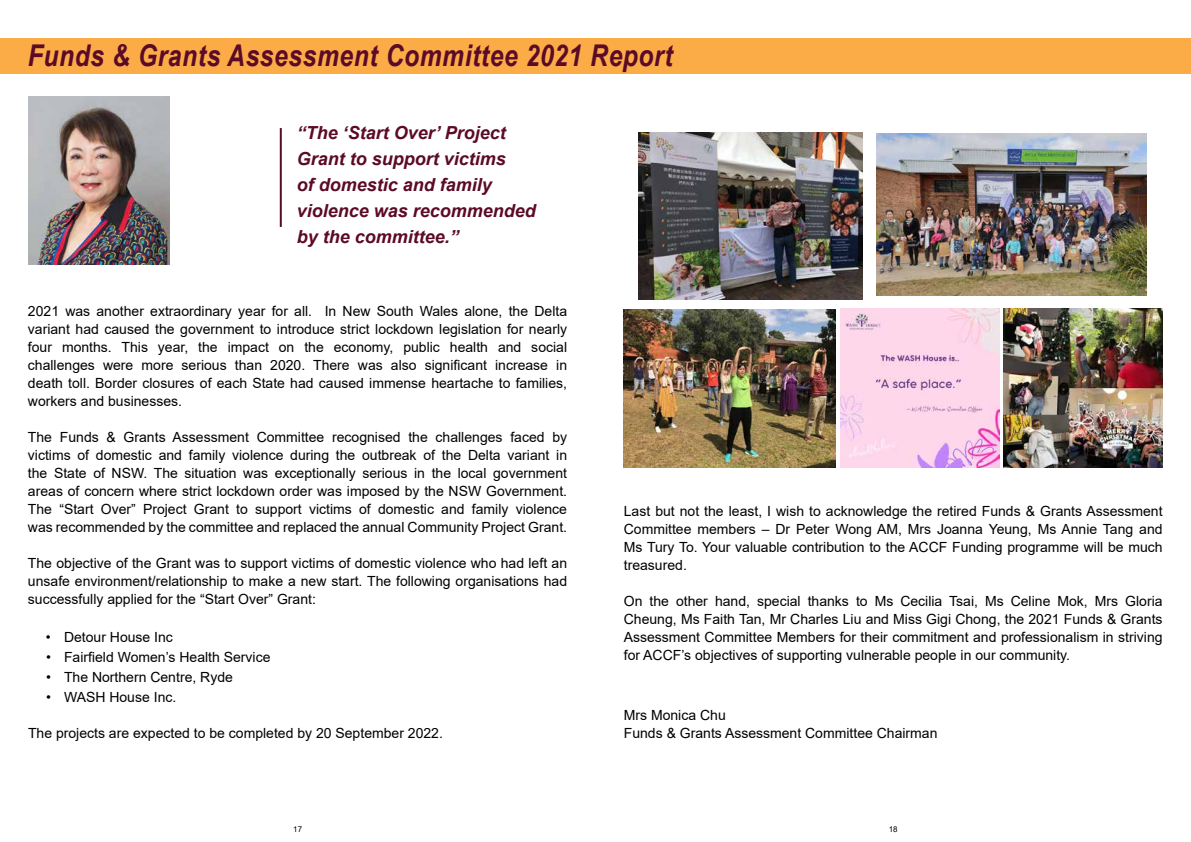
<style>
.page{position:relative;width:1191px;height:842px;background:#fff}
.page>*{position:absolute;margin:0;border:0;box-sizing:border-box;transform-origin:0 0}
.t1{font:italic 700 30px "Arial Narrow";letter-spacing:.02em;color:#5b0a27}
.t2{font:italic 700 18px/26px "Arial";color:#5b0a27}
.t3{font:14px/18px "Arial";color:#000;text-align:justify}
.t4{font:8px "Arial";color:#000}
</style>
<div class="page">
<div style="left:0;top:38px;width:1191px;height:36px;background:#fbac47"></div>
<img style="left:28px;top:96px;width:142px;height:169px">
<hr style="left:280px;top:128px;width:2px;height:99px;background:#5b0a27">
<img style="left:639px;top:132px;width:223px;height:168px">
<img style="left:624px;top:309px;width:211px;height:159px">
<img style="left:876px;top:133px;width:270px;height:163px">
<img style="left:840px;top:308px;width:159px;height:160px">
<img style="left:1003px;top:308px;width:159px;height:160px">
<h1 class="t1" style="left:28px;top:33px;width:646px">Funds &amp; Grants Assessment Committee 2021 Report</h1>
<p class="t2" style="left:297px;top:120px;width:241px">“The ‘Start Over’ Project<br>Grant to support victims<br>of domestic and family violence was recommended by the committee.”</p>
<p class="t3" style="left:28px;top:302px;width:540px">2021 was another extraordinary year for all. In New South Wales alone, the Delta variant had caused the government to introduce strict lockdown legislation for nearly four months. This year, the impact on the economy, public health and social challenges were more serious than 2020. There was also significant increase in death toll. Border closures of each State had caused immense heartache to families, workers and businesses.</p>
<p class="t3" style="left:28px;top:428px;width:540px">The Funds &amp; Grants Assessment Committee recognised the challenges faced by victims of domestic and family violence during the outbreak of the Delta variant in the State of NSW. The situation was exceptionally serious in the local government areas of concern where strict lockdown order was imposed by the NSW Government.<br>The “Start Over” Project Grant to support victims of domestic and family violence was recommended by the committee and replaced the annual Community Project Grant.</p>
<p class="t3" style="left:28px;top:554px;width:540px">The objective of the Grant was to support victims of domestic violence who had left an unsafe environment/relationship to make a new start. The following organisations had successfully applied for the “Start Over” Grant:</p>
<p class="t3" style="left:46px;top:628px;width:128px">• Detour House Inc</p>
<p class="t3" style="left:46px;top:648px;width:226px">• Fairfield Women’s Health Service</p>
<p class="t3" style="left:46px;top:668px;width:188px">• The Northern Centre, Ryde</p>
<p class="t3" style="left:46px;top:688px;width:132px">• WASH House Inc.</p>
<p class="t3" style="left:28px;top:724px;width:416px">The projects are expected to be completed by 20 September 2022.</p>
<p class="t3" style="left:624px;top:502px;width:540px">Last but not the least, I wish to acknowledge the retired Funds &amp; Grants Assessment Committee members – Dr Peter Wong AM, Mrs Joanna Yeung, Ms Annie Tang and Ms Tury To. Your valuable contribution to the ACCF Funding programme will be much treasured.</p>
<p class="t3" style="left:624px;top:592px;width:540px">On the other hand, special thanks to Ms Cecilia Tsai, Ms Celine Mok, Mrs Gloria Cheung, Ms Faith Tan, Mr Charles Liu and Miss Gigi Chong, the 2021 Funds &amp; Grants Assessment Committee Members for their commitment and professionalism in striving for ACCF’s objectives of supporting vulnerable people in our community.</p>
<p class="t3" style="left:624px;top:706px;width:315px">Mrs Monica Chu<br>Funds &amp; Grants Assessment Committee Chairman</p>
<p class="t4" style="left:293px;top:823px;width:10px">17</p>
<p class="t4" style="left:888px;top:823px;width:10px">18</p>
</div>
